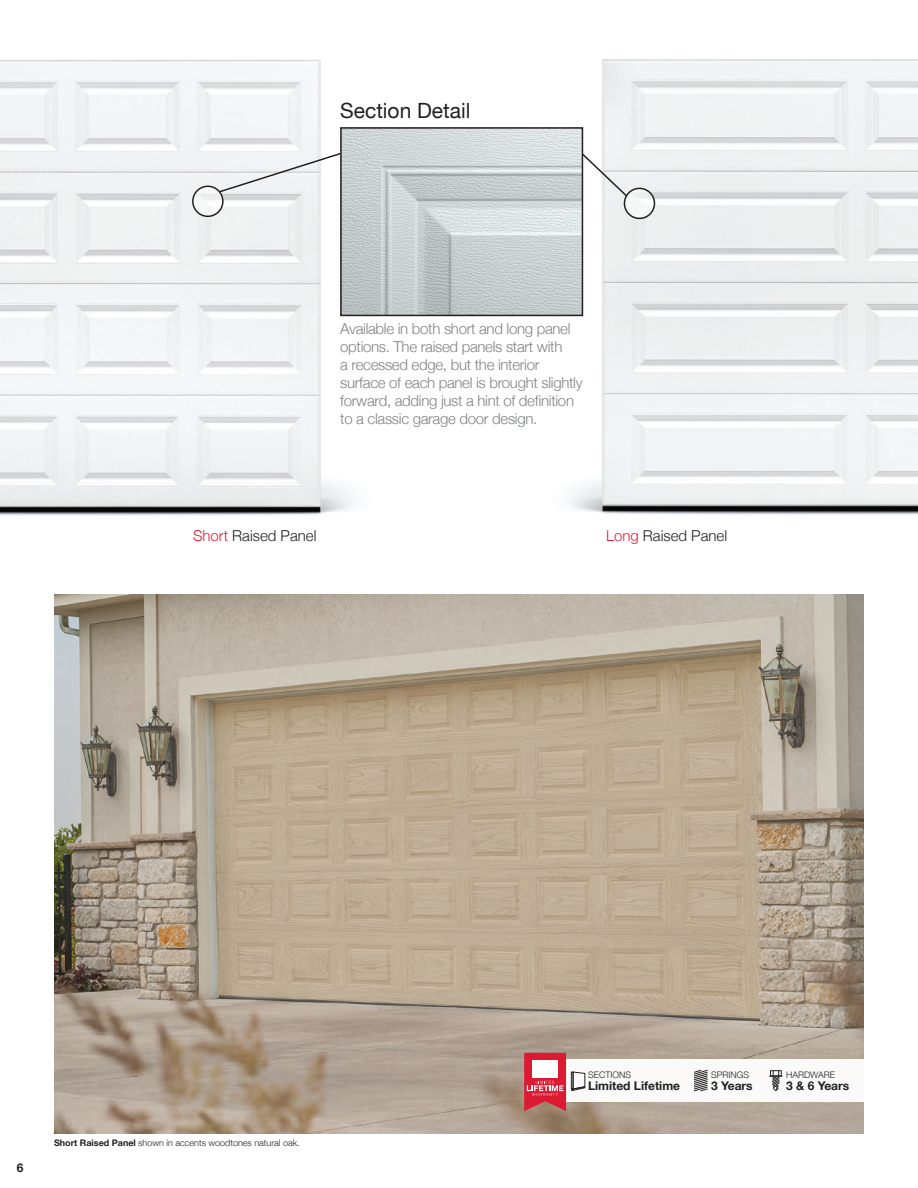
<style>
.page{position:relative;width:918px;height:1188px;background:#fff}
.page>*{position:absolute;margin:0;border:0;box-sizing:border-box;transform-origin:0 0}
.t1{font:21px "Helvetica Neue";color:#231f20}
.t2{font:300 15px/18px "Helvetica Neue";letter-spacing:-.02em;color:#808285}
.t3{font:300 15px "Helvetica Neue";color:#231f20}
.t4{font:700 12px "Helvetica Neue";color:#231f20}
.t5{font:300 9px "Helvetica Neue";color:#231f20}
.s1{color:#dc1a32}
.s2{font-weight:700}
</style>
<div class="page">
<img style="left:0;top:59px;width:918px;height:457px">
<img style="left:343px;top:130px;width:237px;height:183px">
<div style="left:340px;top:127px;width:243px;height:189px;border:2px solid #231f20"></div>
<img style="left:54px;top:594px;width:810px;height:540px">
<svg style="left:624px;top:188px;width:31px;height:31px"></svg>
<div style="left:624px;top:188px;width:31px;height:31px;border:2px solid #231f20;border-radius:50%"></div>
<svg style="left:192px;top:186px;width:32px;height:31px"></svg>
<div style="left:192px;top:186px;width:32px;height:31px;border:2px solid #231f20;border-radius:50%"></div>
<svg style="left:581px;top:152px;width:48px;height:46px"></svg>
<svg style="left:218px;top:152px;width:124px;height:42px"></svg>
<div style="left:554px;top:1060px;width:364px;height:42px;background:#fff"></div>
<svg style="left:524px;top:1053px;width:62px;height:58px"></svg>
<svg style="left:693px;top:1069px;width:15px;height:23px"></svg>
<div style="left:770px;top:1070px;width:12px;height:6px;border:1px solid #231f20"></div>
<svg style="left:770px;top:1071px;width:12px;height:20px"></svg>
<p class="t1" style="left:340px;top:95px;width:132px">Section Detail</p>
<p class="t2" style="left:340px;top:319px;width:244px">Available in both short and long panel options. The raised panels start with<br>a recessed edge, but the interior surface of each panel is brought slightly forward, adding just a hint of definition to a classic garage door design.</p>
<p class="t3" style="left:193px;top:524px;width:125px"><span class="s1">Short</span> Raised Panel</p>
<p class="t3" style="left:606px;top:524px;width:123px"><span class="s1">Long</span> Raised Panel</p>
<p class="t4" style="left:17px;top:1158px;width:8px">6</p>
<p class="t5" style="left:54px;top:1135px;width:247px"><span class="s2">Short Raised Panel</span> shown in accents woodtones natural oak.</p>
<p class="t5" style="left:588px;top:1068px;width:45px">SECTIONS</p>
<p class="t4" style="left:588px;top:1076px;width:94px">Limited Lifetime</p>
<p class="t5" style="left:711px;top:1068px;width:40px">SPRINGS</p>
<p class="t4" style="left:711px;top:1076px;width:43px">3 Years</p>
<p class="t5" style="left:786px;top:1068px;width:51px">HARDWARE</p>
<p class="t4" style="left:786px;top:1076px;width:65px">3 &amp; 6 Years</p>
</div>
